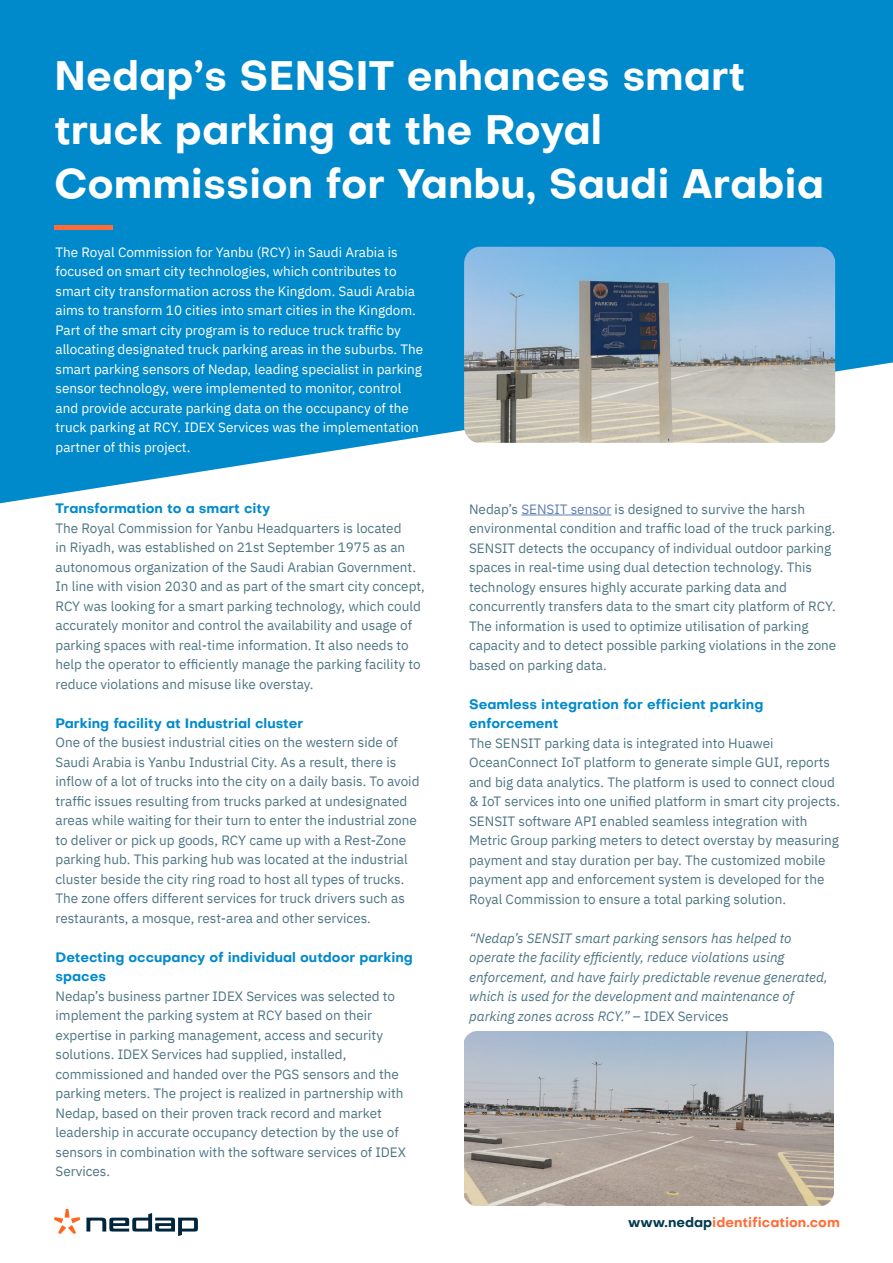
<style>
.page{position:relative;width:893px;height:1263px;background:#fff}
.page>*{position:absolute;margin:0;border:0;box-sizing:border-box;transform-origin:0 0}
.t1{font:700 40.5px/54px "Objectivity";color:#fff}
.t2{font:13.5px/19.5px "IBM Plex Sans";color:#4e7584}
.t3{font:13.5px/19.5px "IBM Plex Sans";color:#fff}
.t4{font:italic 13.5px/19.5px "IBM Plex Sans";color:#4e7584}
.t5{font:700 13.5px/19.5px "Objectivity";color:#008acc}
.t6{font:700 13.5px "Objectivity";color:#ff6c37}
.s1{font-family:"Objectivity";font-weight:700;color:#008acc}
.s2{font-family:"IBM Plex Sans";font-weight:400;color:#4e7584}
.s3{color:#607eb4}
.s4{font-style:normal}
.s5{color:#023a4f}
</style>
<div class="page">
<svg style="left:0;top:0;width:893px;height:503px;background:#1f98d2"></svg>
<svg style="left:86px;top:1213px;width:112px;height:22px"></svg>
<svg style="left:54px;top:1209px;width:26px;height:25px"></svg>
<hr style="left:55px;top:225px;width:58px;height:4px;background:#ff6c37">
<hr style="left:521px;top:514px;width:90px;height:1px;background:#607eb4">
<img style="left:464px;top:247px;width:371px;height:196px">
<img style="left:465px;top:1031px;width:369px;height:174px">
<p class="t1" style="left:54px;top:48px;width:772px">Nedap’s SENSIT enhances smart truck parking at the Royal<br>Commission for Yanbu, Saudi Arabia</p>
<p class="t3" style="left:56px;top:241px;width:369px">The Royal Commission for Yanbu (RCY) in Saudi Arabia is focused on smart city technologies, which contributes to smart city transformation across the Kingdom. Saudi Arabia aims to transform 10 cities into smart cities in the Kingdom.<br>Part of the smart city program is to reduce truck traffic by allocating designated truck parking areas in the suburbs. The smart parking sensors of Nedap, leading specialist in parking sensor technology, were implemented to monitor, control and provide accurate parking data on the occupancy of the truck parking at RCY. IDEX Services was the implementation partner of this project.</p>
<p class="t2" style="left:56px;top:497px;width:371px"><span class="s1">Transformation to a smart city<br></span>The Royal Commission for Yanbu Headquarters is located<br>in Riyadh, was established on 21st September 1975 as an autonomous organization of the Saudi Arabian Government.<br>In line with vision 2030 and as part of the smart city concept, RCY was looking for a smart parking technology, which could accurately monitor and control the availability and usage of parking spaces with real-time information. It also needs to help the operator to efficiently manage the parking facility to reduce violations and misuse like overstay.</p>
<p class="t2" style="left:56px;top:712px;width:365px"><span class="s1">Parking facility at Industrial cluster<br></span>One of the busiest industrial cities on the western side of Saudi Arabia is Yanbu Industrial City. As a result, there is inflow of a lot of trucks into the city on a daily basis. To avoid traffic issues resulting from trucks parked at undesignated areas while waiting for their turn to enter the industrial zone to deliver or pick up goods, RCY came up with a Rest-Zone parking hub. This parking hub was located at the industrial cluster beside the city ring road to host all types of trucks.<br>The zone offers different services for truck drivers such as restaurants, a mosque, rest-area and other services.</p>
<p class="t5" style="left:56px;top:947px;width:359px">Detecting occupancy of individual outdoor parking spaces<br><span class="s2">Nedap’s business partner IDEX Services was selected to</span></p>
<p class="t2" style="left:56px;top:1004px;width:318px">implement the parking system at RCY based on their</p>
<p class="t2" style="left:56px;top:1024px;width:329px">expertise in parking management, access and security</p>
<p class="t2" style="left:56px;top:1043px;width:292px">solutions. IDEX Services had supplied, installed,</p>
<p class="t2" style="left:56px;top:1063px;width:349px">commissioned and handed over the PGS sensors and the parking meters. The project is realized in partnership with<br>Nedap, based on their proven track record and market</p>
<p class="t2" style="left:56px;top:1121px;width:352px">leadership in accurate occupancy detection by the use of sensors in combination with the software services of IDEX<br>Services.</p>
<p class="t2" style="left:469px;top:498px;width:368px">Nedap’s <span class="s3">SENSIT sensor</span> is designed to survive the harsh environmental condition and traffic load of the truck parking.<br>SENSIT detects the occupancy of individual outdoor parking spaces in real-time using dual detection technology. This technology ensures highly accurate parking data and</p>
<p class="t2" style="left:469px;top:595px;width:369px">concurrently transfers data to the smart city platform of RCY.<br>The information is used to optimize utilisation of parking capacity and to detect possible parking violations in the zone based on parking data.</p>
<p class="t5" style="left:469px;top:694px;width:296px">Seamless integration for efficient parking</p>
<p class="t5" style="left:469px;top:713px;width:91px">enforcement</p>
<p class="t2" style="left:469px;top:732px;width:306px">The SENSIT parking data is integrated into Huawei</p>
<p class="t2" style="left:469px;top:751px;width:372px">OceanConnect IoT platform to generate simple GUI, reports and big data analytics. The platform is used to connect cloud &amp; IoT services into one unified platform in smart city projects.<br>SENSIT software API enabled seamless integration with</p>
<p class="t2" style="left:469px;top:829px;width:371px">Metric Group parking meters to detect overstay by measuring payment and stay duration per bay. The customized mobile payment app and enforcement system is developed for the Royal Commission to ensure a total parking solution.</p>
<p class="t4" style="left:469px;top:927px;width:360px">“Nedap’s SENSIT smart parking sensors has helped to operate the facility efficiently, reduce violations using enforcement, and have fairly predictable revenue generated, which is used for the development and maintenance of parking zones across RCY.” <span class="s4">– IDEX Services</span></p>
<p class="t6" style="left:628px;top:1212px;width:213px"><span class="s5">www.nedap</span>identification.com</p>
</div>
